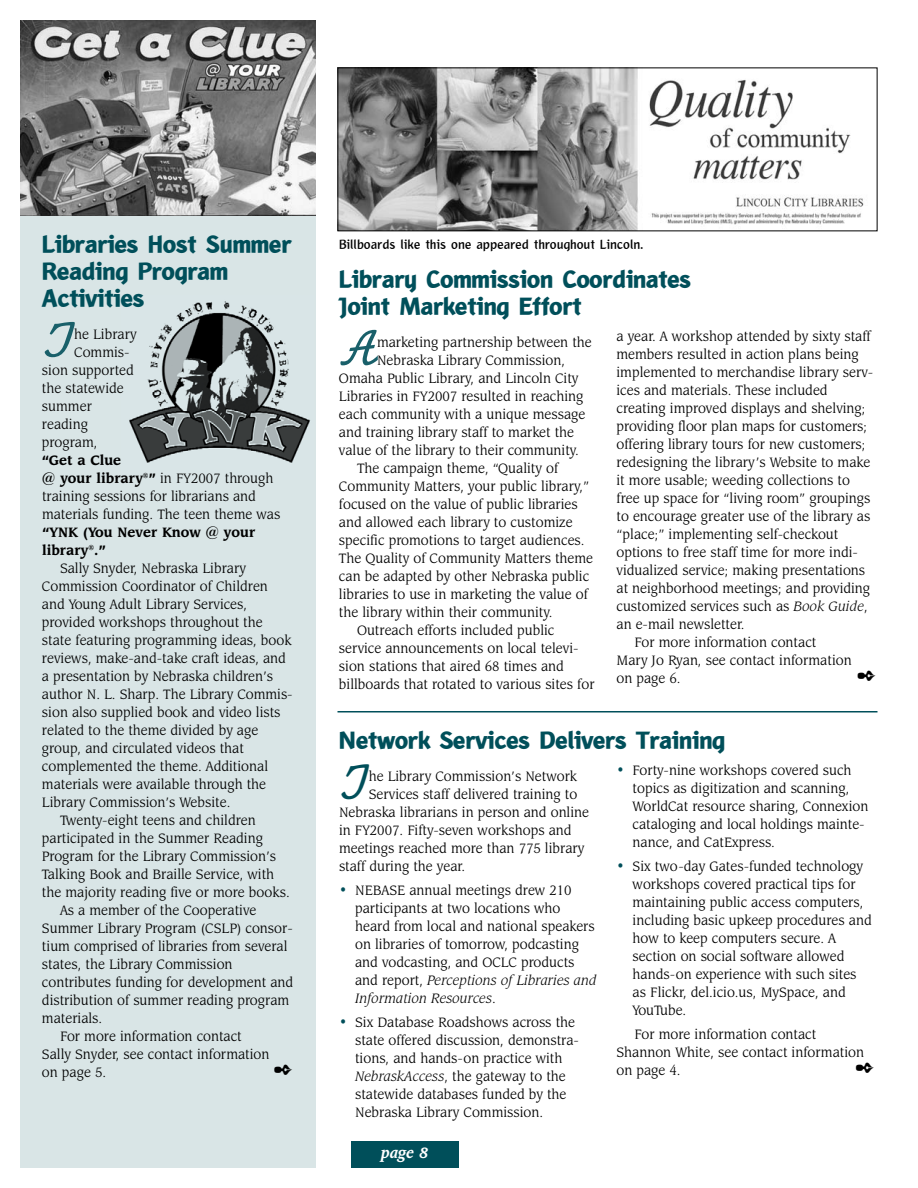
<style>
.page{position:relative;width:918px;height:1188px;background:#fff}
.page>*{position:absolute;margin:0;border:0;box-sizing:border-box;transform-origin:0 0}
.t1{font:52.5px "Monoline Script MT Std";color:#19606a}
.t2{font:52.05px "Monoline Script MT Std";color:#004f5a;scale:.92 1}
.t3{font:900 25.5px/27px "Liga Sans LT Std";letter-spacing:-.005em;color:#004f5a}
.t4{font:italic 700 16.5px "Leawood IT Cby BT";color:#fff;scale:.92 1}
.t5{font:15px/18px "Leawood IT Cby BT";color:#000;scale:.92 1}
.t6{font:700 15px/18px "Leawood IT Cby BT";color:#000;scale:.92 1}
.t7{font:700 13.5px "Liga Sans LT Std";letter-spacing:-.01em;color:#000}
.s1{font-weight:700}
.s2{font-style:italic}
.s3{color:#004f5a}
</style>
<div class="page">
<div style="left:20px;top:20px;width:296px;height:1148px;background:#d9e5e6"></div>
<hr style="left:338px;top:711px;width:540px;height:1px;background:#004f5a">
<div style="left:351px;top:1141px;width:108px;height:27px;background:#004f5a"></div>
<img style="left:340px;top:70px;width:524px;height:159px">
<div style="left:338px;top:68px;width:540px;height:163px;border:1px solid #000"></div>
<img style="left:20px;top:20px;width:296px;height:195px">
<img style="left:129px;top:301px;width:181px;height:162px">
<h3 class="t3" style="left:42px;top:233px;width:251px">Libraries Host Summer<br>Reading Program<br>Activities</h3>
<h1 class="t1" style="left:42px;top:322px;width:34px">T</h1>
<p class="t5" style="left:74px;top:326px;width:69px">he Library</p>
<p class="t5" style="left:74px;top:344px;width:62px">Commis-</p>
<p class="t5" style="left:42px;top:362px;width:101px">sion supported</p>
<p class="t5" style="left:42px;top:380px;width:90px">the statewide</p>
<p class="t5" style="left:42px;top:398px;width:56px">summer</p>
<p class="t5" style="left:42px;top:416px;width:52px">reading</p>
<p class="t5" style="left:42px;top:434px;width:62px">program,</p>
<p class="t5" style="left:42px;top:452px;width:261px"><span class="s1">“Get a Clue<br>@ your library</span><sup>®</sup><span class="s1">”</span> in FY2007 through training sessions for librarians and materials funding. The teen theme was</p>
<p class="t6" style="left:42px;top:524px;width:233px">“YNK (You Never Know @ your library<sup>®</sup>.”</p>
<p class="t5" style="left:60px;top:560px;width:204px">Sally Snyder, Nebraska Library</p>
<p class="t5" style="left:42px;top:578px;width:247px">Commission Coordinator of Children</p>
<p class="t5" style="left:42px;top:596px;width:225px">and Young Adult Library Services,</p>
<p class="t5" style="left:42px;top:614px;width:241px">provided workshops throughout the</p>
<p class="t5" style="left:42px;top:632px;width:273px">state featuring programming ideas, book</p>
<p class="t5" style="left:42px;top:650px;width:267px">reviews, make-and-take craft ideas, and</p>
<p class="t5" style="left:42px;top:668px;width:253px">a presentation by Nebraska children’s</p>
<p class="t5" style="left:42px;top:686px;width:274px">author N. L. Sharp. The Library Commis-</p>
<p class="t5" style="left:42px;top:704px;width:261px">sion also supplied book and video lists</p>
<p class="t5" style="left:42px;top:722px;width:237px">related to the theme divided by age</p>
<p class="t5" style="left:42px;top:740px;width:221px">group, and circulated videos that</p>
<p class="t5" style="left:42px;top:758px;width:247px">complemented the theme. Additional</p>
<p class="t5" style="left:42px;top:776px;width:245px">materials were available through the</p>
<p class="t5" style="left:42px;top:794px;width:206px">Library Commission’s Website.</p>
<p class="t5" style="left:60px;top:812px;width:214px">Twenty-eight teens and children</p>
<p class="t5" style="left:42px;top:830px;width:242px">participated in the Summer Reading</p>
<p class="t5" style="left:42px;top:848px;width:256px">Program for the Library Commission’s</p>
<p class="t5" style="left:42px;top:866px;width:254px">Talking Book and Braille Service, with</p>
<p class="t5" style="left:42px;top:884px;width:271px">the majority reading five or more books.</p>
<p class="t5" style="left:60px;top:902px;width:215px">As a member of the Cooperative</p>
<p class="t5" style="left:42px;top:920px;width:274px">Summer Library Program (CSLP) consor-</p>
<p class="t5" style="left:42px;top:938px;width:268px">tium comprised of libraries from several</p>
<p class="t5" style="left:42px;top:956px;width:209px">states, the Library Commission</p>
<p class="t5" style="left:42px;top:974px;width:275px">contributes funding for development and</p>
<p class="t5" style="left:42px;top:992px;width:270px">distribution of summer reading program</p>
<p class="t5" style="left:42px;top:1010px;width:67px">materials.</p>
<p class="t5" style="left:60px;top:1028px;width:199px">For more information contact</p>
<p class="t5" style="left:42px;top:1046px;width:249px">Sally Snyder, see contact information</p>
<p class="t5" style="left:42px;top:1064px;width:71px">on page 5.</p>
<p class="t7" style="left:339px;top:240px;width:306px">Billboards like this one appeared throughout Lincoln.</p>
<h3 class="t3" style="left:339px;top:268px;width:354px">Library Commission Coordinates<br>Joint Marketing Effort</h3>
<h1 class="t1" style="left:339px;top:331px;width:40px">A</h1>
<p class="t5" style="left:377px;top:335px;width:235px">marketing partnership between the</p>
<p class="t5" style="left:377px;top:353px;width:206px">Nebraska Library Commission,</p>
<p class="t5" style="left:339px;top:371px;width:262px">Omaha Public Library, and Lincoln City</p>
<p class="t5" style="left:339px;top:389px;width:267px">Libraries in FY2007 resulted in reaching</p>
<p class="t5" style="left:339px;top:407px;width:269px">each community with a unique message</p>
<p class="t5" style="left:339px;top:425px;width:257px">and training library staff to market the</p>
<p class="t5" style="left:339px;top:443px;width:262px">value of the library to their community.</p>
<p class="t5" style="left:357px;top:461px;width:220px">The campaign theme, “Quality of</p>
<p class="t5" style="left:339px;top:479px;width:274px">Community Matters, your public library,”</p>
<p class="t5" style="left:339px;top:497px;width:261px">focused on the value of public libraries</p>
<p class="t5" style="left:339px;top:515px;width:255px">and allowed each library to customize</p>
<p class="t5" style="left:339px;top:533px;width:269px">specific promotions to target audiences.</p>
<p class="t5" style="left:339px;top:551px;width:278px">The Quality of Community Matters theme</p>
<p class="t5" style="left:339px;top:569px;width:274px">can be adapted by other Nebraska public</p>
<p class="t5" style="left:339px;top:587px;width:272px">libraries to use in marketing the value of</p>
<p class="t5" style="left:339px;top:605px;width:234px">the library within their community.</p>
<p class="t5" style="left:357px;top:623px;width:216px">Outreach efforts included public</p>
<p class="t5" style="left:339px;top:641px;width:262px">service announcements on local televi-</p>
<p class="t5" style="left:339px;top:659px;width:246px">sion stations that aired 68 times and</p>
<p class="t5" style="left:339px;top:677px;width:279px">billboards that rotated to various sites for</p>
<p class="t5" style="left:617px;top:329px;width:278px">a year. A workshop attended by sixty staff</p>
<p class="t5" style="left:617px;top:347px;width:265px">members resulted in action plans being</p>
<p class="t5" style="left:617px;top:365px;width:281px">implemented to merchandise library serv-</p>
<p class="t5" style="left:617px;top:383px;width:231px">ices and materials. These included</p>
<p class="t5" style="left:617px;top:401px;width:272px">creating improved displays and shelving;</p>
<p class="t5" style="left:617px;top:419px;width:274px">providing floor plan maps for customers;</p>
<p class="t5" style="left:617px;top:437px;width:272px">offering library tours for new customers;</p>
<p class="t5" style="left:617px;top:455px;width:277px">redesigning the library’s Website to make</p>
<p class="t5" style="left:617px;top:473px;width:255px">it more usable; weeding collections to</p>
<p class="t5" style="left:617px;top:491px;width:278px">free up space for “living room” groupings</p>
<p class="t5" style="left:617px;top:509px;width:277px">to encourage greater use of the library as</p>
<p class="t5" style="left:617px;top:527px;width:243px">“place;” implementing self-checkout</p>
<p class="t5" style="left:617px;top:545px;width:264px">options to free staff time for more indi-</p>
<p class="t5" style="left:617px;top:563px;width:272px">vidualized service; making presentations</p>
<p class="t5" style="left:617px;top:581px;width:277px">at neighborhood meetings; and providing</p>
<p class="t5" style="left:617px;top:599px;width:275px">customized services such as <span class="s2">Book Guide</span>,</p>
<p class="t5" style="left:617px;top:617px;width:141px">an e-mail newsletter.</p>
<p class="t5" style="left:635px;top:635px;width:199px">For more information contact</p>
<p class="t5" style="left:617px;top:653px;width:257px">Mary Jo Ryan, see contact information</p>
<p class="t5" style="left:617px;top:671px;width:71px">on page 6.</p>
<h3 class="t3" style="left:339px;top:728px;width:388px">Network Services Delivers Training</h3>
<h2 class="t2" style="left:339px;top:765px;width:34px">T</h2>
<p class="t5" style="left:369px;top:769px;width:228px">he Library Commission’s Network</p>
<p class="t5" style="left:633px;top:763px;width:258px;text-indent:-16px"><span class="s3">•</span> Forty-nine workshops covered such topics as digitization and scanning, WorldCat resource sharing, Connexion cataloging and local holdings mainte&shy;nance, and CatExpress.</p>
<p class="t5" style="left:633px;top:859px;width:261px;text-indent:-16px"><span class="s3">•</span> Six two-day Gates-funded technology workshops covered practical tips for maintaining public access computers, including basic upkeep procedures and how to keep computers secure. A section on social software allowed hands-on experience with such sites as Flickr, del.icio.us, MySpace, and YouTube.</p>
<p class="t5" style="left:617px;top:1027px;width:271px;text-indent:18px">For more information contact<br>Shannon White, see contact information on page 4.</p>
<p class="t5" style="left:369px;top:787px;width:228px">Services staff delivered training to</p>
<p class="t5" style="left:339px;top:805px;width:273px">Nebraska librarians in person and online</p>
<p class="t5" style="left:339px;top:823px;width:254px">in FY2007. Fifty-seven workshops and</p>
<p class="t5" style="left:339px;top:841px;width:268px">meetings reached more than 775 library</p>
<p class="t5" style="left:339px;top:859px;width:139px">staff during the year.</p>
<p class="t5" style="left:355px;top:883px;width:264px;text-indent:-16px"><span class="s3">•</span> NEBASE annual meetings drew 210 participants at two locations who heard from local and national speakers on libraries of tomorrow, podcasting and vodcasting, and OCLC products and report, <span class="s2">Perceptions of Libraries and Information Resources</span>.</p>
<p class="t5" style="left:355px;top:1015px;width:245px;text-indent:-16px"><span class="s3">•</span> Six Database Roadshows across the state offered discussion, demonstra&shy;tions, and hands-on practice with <span class="s2">NebraskAccess</span>, the gateway to the statewide databases funded by the Nebraska Library Commission.</p>
<p class="t4" style="left:381px;top:1146px;width:53px">page 8</p>
</div>
